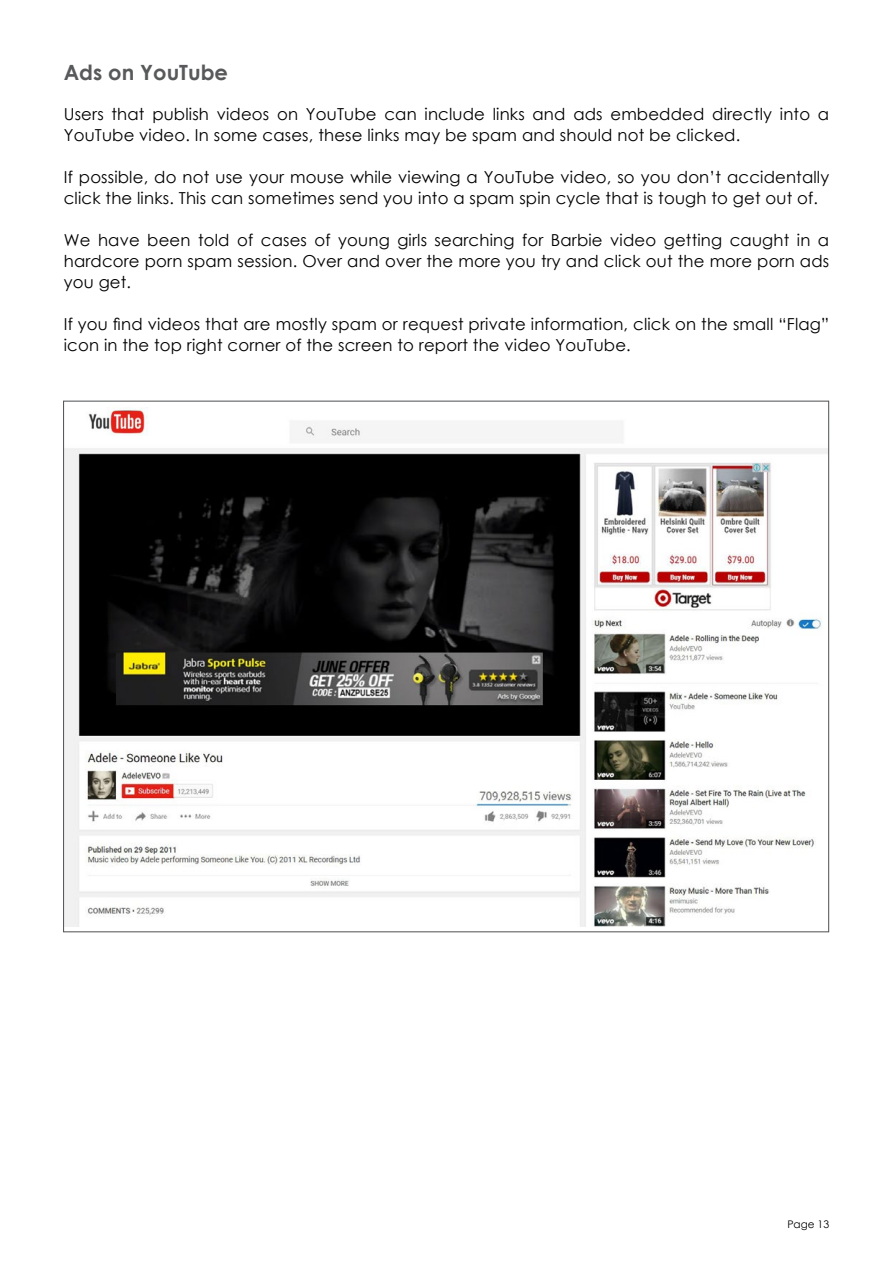
<style>
.page{position:relative;width:893px;height:1263px;background:#fff}
.page>*{position:absolute;margin:0;border:0;box-sizing:border-box;transform-origin:0 0}
.t1{font:700 21px "Century Gothic";color:#58595b}
.t2{font:16.5px/21px "Century Gothic";letter-spacing:.01em;color:#000}
.t3{font:10.5px "Century Gothic";color:#000}
</style>
<div class="page">
<img style="left:65px;top:421px;width:762px;height:505px">
<img style="left:79px;top:408px;width:75px;height:27px">
<p class="t1" style="left:64px;top:56px;width:166px">Ads on YouTube</p>
<p class="t2" style="left:64px;top:104px;width:767px">Users that publish videos on YouTube can include links and ads embedded directly into a<br>YouTube video. In some cases, these links may be spam and should not be clicked.</p>
<p class="t2" style="left:64px;top:167px;width:767px">If possible, do not use your mouse while viewing a YouTube video, so you don’t accidentally click the links. This can sometimes send you into a spam spin cycle that is tough to get out of.</p>
<p class="t2" style="left:64px;top:230px;width:767px;text-align:justify">We have been told of cases of young girls searching for Barbie video getting caught in a hardcore porn spam session. Over and over the more you try and click out the more porn ads you get.</p>
<p class="t2" style="left:64px;top:314px;width:767px">If you find videos that are mostly spam or request private information, click on the small “Flag” icon in the top right corner of the screen to report the video YouTube.</p>
<p class="t3" style="left:787px;top:1217px;width:43px">Page 13</p>
</div>
